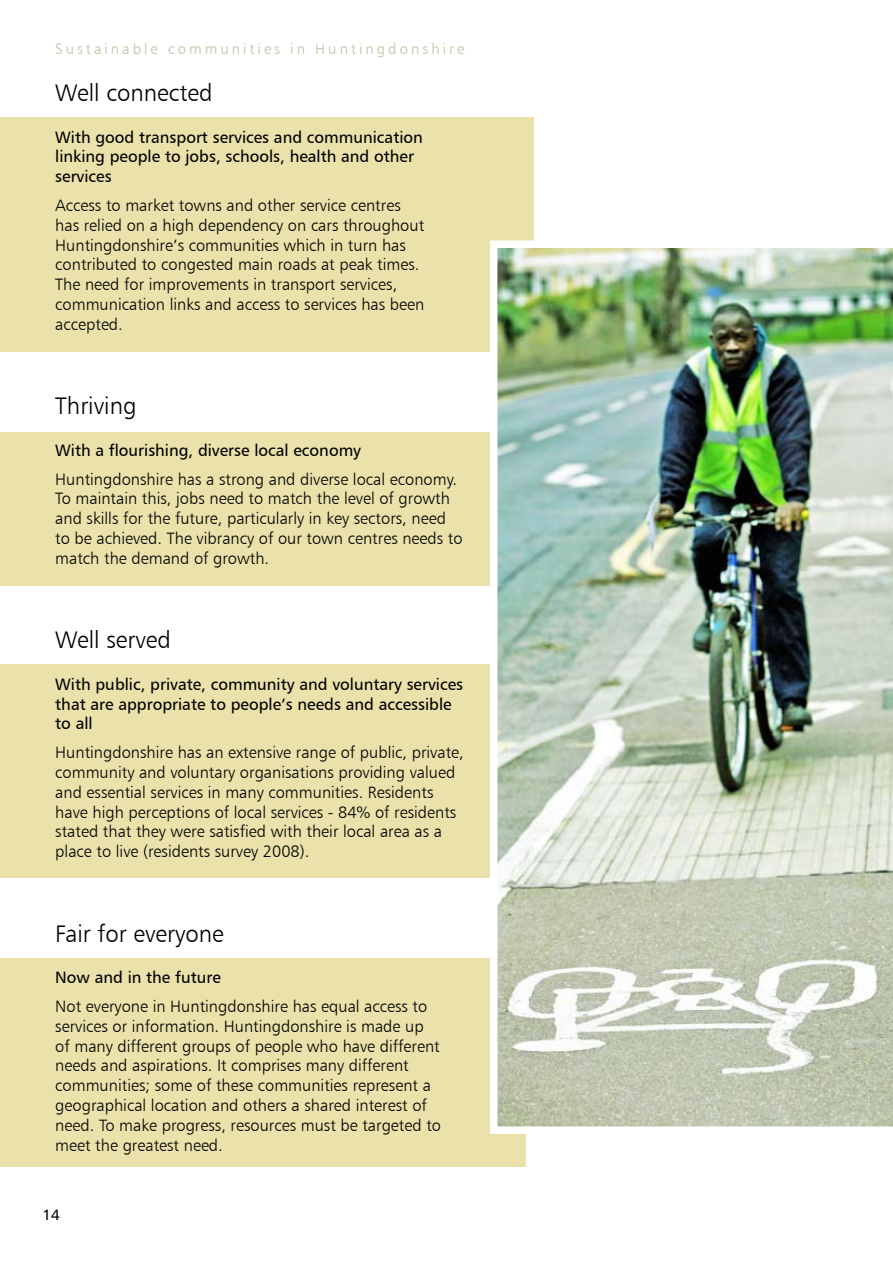
<style>
.page{position:relative;width:893px;height:1263px;background:#fff}
.page>*{position:absolute;margin:0;border:0;box-sizing:border-box;transform-origin:0 0}
.t1{font:24px "Humanist 777 BT Light B";color:#000}
.t2{font:16.5px/19.8px "Humanist 777 BT Light B";color:#000}
.t3{font:16.5px/19.8px "Humanist 777 BT Roman B";color:#000}
.t4{font:15px "Humanist 777 BT Light B";letter-spacing:.2em;color:#c5c1a3}
.t5{font:15px "Humanist 777 BT Roman B";color:#000}
</style>
<div class="page">
<div style="left:0;top:958px;width:526px;height:208px;background:#eae2aa"></div>
<div style="left:0;top:664px;width:850px;height:214px;background:#eae2aa"></div>
<div style="left:0;top:432px;width:553px;height:154px;background:#eae2aa"></div>
<div style="left:0;top:117px;width:534px;height:235px;background:#eae2aa"></div>
<img style="left:490px;top:240px;width:403px;height:894px">
<p class="t4" style="left:55px;top:39px;width:411px">Sustainable communities in Huntingdonshire</p>
<h1 class="t1" style="left:55px;top:78px;width:159px">Well connected</h1>
<p class="t3" style="left:55px;top:127px;width:369px">With good transport services and communication linking people to jobs, schools, health and other services</p>
<p class="t2" style="left:55px;top:195px;width:371px">Access to market towns and other service centres has relied on a high dependency on cars throughout Huntingdonshire’s communities which in turn has contributed to congested main roads at peak times.<br>The need for improvements in transport services, communication links and access to services has been accepted.</p>
<h1 class="t1" style="left:55px;top:391px;width:83px">Thriving</h1>
<p class="t3" style="left:55px;top:440px;width:307px">With a flourishing, diverse local economy</p>
<p class="t2" style="left:55px;top:469px;width:409px">Huntingdonshire has a strong and diverse local economy.<br>To maintain this, jobs need to match the level of growth and skills for the future, particularly in key sectors, need to be achieved. The vibrancy of our town centres needs to match the demand of growth.</p>
<h1 class="t1" style="left:55px;top:625px;width:117px">Well served</h1>
<p class="t3" style="left:55px;top:674px;width:409px">With public, private, community and voluntary services that are appropriate to people’s needs and accessible to all</p>
<p class="t2" style="left:55px;top:742px;width:410px">Huntingdonshire has an extensive range of public, private, community and voluntary organisations providing valued and essential services in many communities. Residents have high perceptions of local services - 84% of residents stated that they were satisfied with their local area as a place to live (residents survey 2008).</p>
<h1 class="t1" style="left:55px;top:919px;width:170px">Fair for everyone</h1>
<p class="t3" style="left:55px;top:967px;width:167px">Now and in the future</p>
<p class="t2" style="left:55px;top:996px;width:387px">Not everyone in Huntingdonshire has equal access to services or information. Huntingdonshire is made up of many different groups of people who have different needs and aspirations. It comprises many different communities; some of these communities represent a geographical location and others a shared interest of need. To make progress, resources must be targeted to meet the greatest need.</p>
<p class="t5" style="left:43px;top:1206px;width:19px">14</p>
</div>
